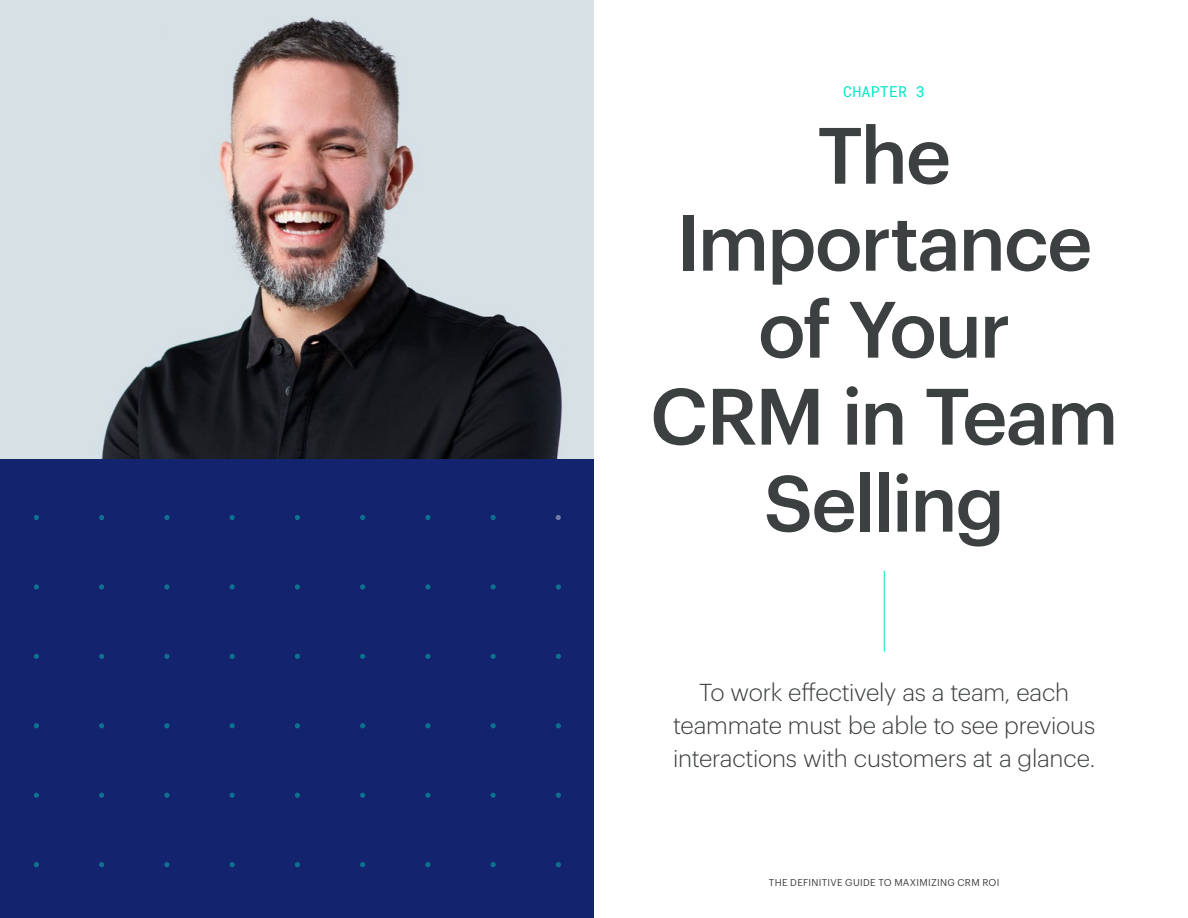
<style>
.page{position:relative;width:1188px;height:918px;background:#fff}
.page>*{position:absolute;margin:0;border:0;box-sizing:border-box;transform-origin:0 0}
.t1{font:500 78px/87px "Graphik";letter-spacing:-.03em;color:#3d4040;text-align:center}
.t2{font:300 24px/33px "Graphik";letter-spacing:-.01em;color:#3d4040;text-align:center}
.t3{font:15px "Roboto Mono";letter-spacing:.01em;color:#00e6c3}
.t4{font:9.75px "Graphik";letter-spacing:.03em;color:#3d4040}
</style>
<div class="page">
<img style="left:0;top:0;width:594px;height:459px">
<hr style="left:884px;top:571px;width:1px;height:81px;background:#00e6c3">
<div style="left:0;top:459px;width:594px;height:459px;background:#14236e"></div>
<svg style="left:34px;top:515px;width:5px;height:5px"></svg>
<svg style="left:34px;top:584px;width:5px;height:6px"></svg>
<svg style="left:34px;top:654px;width:5px;height:5px"></svg>
<svg style="left:34px;top:723px;width:5px;height:5px"></svg>
<svg style="left:34px;top:793px;width:5px;height:5px"></svg>
<svg style="left:34px;top:862px;width:5px;height:5px"></svg>
<svg style="left:99px;top:515px;width:5px;height:5px"></svg>
<svg style="left:99px;top:584px;width:5px;height:6px"></svg>
<svg style="left:99px;top:654px;width:5px;height:5px"></svg>
<svg style="left:99px;top:723px;width:5px;height:5px"></svg>
<svg style="left:99px;top:793px;width:5px;height:5px"></svg>
<svg style="left:99px;top:862px;width:5px;height:5px"></svg>
<svg style="left:164px;top:515px;width:6px;height:5px"></svg>
<svg style="left:164px;top:584px;width:6px;height:6px"></svg>
<svg style="left:164px;top:654px;width:6px;height:5px"></svg>
<svg style="left:164px;top:723px;width:6px;height:5px"></svg>
<svg style="left:164px;top:793px;width:6px;height:5px"></svg>
<svg style="left:164px;top:862px;width:6px;height:5px"></svg>
<svg style="left:230px;top:515px;width:5px;height:5px"></svg>
<svg style="left:230px;top:584px;width:5px;height:6px"></svg>
<svg style="left:230px;top:654px;width:5px;height:5px"></svg>
<svg style="left:230px;top:723px;width:5px;height:5px"></svg>
<svg style="left:230px;top:793px;width:5px;height:5px"></svg>
<svg style="left:230px;top:862px;width:5px;height:5px"></svg>
<svg style="left:295px;top:515px;width:5px;height:5px"></svg>
<svg style="left:295px;top:584px;width:5px;height:6px"></svg>
<svg style="left:295px;top:654px;width:5px;height:5px"></svg>
<svg style="left:295px;top:723px;width:5px;height:5px"></svg>
<svg style="left:295px;top:793px;width:5px;height:5px"></svg>
<svg style="left:295px;top:862px;width:5px;height:5px"></svg>
<svg style="left:360px;top:515px;width:5px;height:5px"></svg>
<svg style="left:360px;top:584px;width:5px;height:6px"></svg>
<svg style="left:360px;top:654px;width:5px;height:5px"></svg>
<svg style="left:360px;top:723px;width:5px;height:5px"></svg>
<svg style="left:360px;top:793px;width:5px;height:5px"></svg>
<svg style="left:360px;top:862px;width:5px;height:5px"></svg>
<svg style="left:425px;top:515px;width:6px;height:5px"></svg>
<svg style="left:425px;top:584px;width:6px;height:6px"></svg>
<svg style="left:425px;top:654px;width:6px;height:5px"></svg>
<svg style="left:425px;top:723px;width:6px;height:5px"></svg>
<svg style="left:425px;top:793px;width:6px;height:5px"></svg>
<svg style="left:425px;top:862px;width:6px;height:5px"></svg>
<svg style="left:491px;top:515px;width:5px;height:5px"></svg>
<svg style="left:491px;top:584px;width:5px;height:6px"></svg>
<svg style="left:491px;top:654px;width:5px;height:5px"></svg>
<svg style="left:491px;top:723px;width:5px;height:5px"></svg>
<svg style="left:491px;top:793px;width:5px;height:5px"></svg>
<svg style="left:491px;top:862px;width:5px;height:5px"></svg>
<svg style="left:556px;top:584px;width:5px;height:6px"></svg>
<svg style="left:556px;top:654px;width:5px;height:5px"></svg>
<svg style="left:556px;top:723px;width:5px;height:5px"></svg>
<svg style="left:556px;top:793px;width:5px;height:5px"></svg>
<svg style="left:556px;top:862px;width:5px;height:5px"></svg>
<svg style="left:556px;top:515px;width:5px;height:5px"></svg>
<p class="t3" style="left:843px;top:81px;width:84px">CHAPTER 3</p>
<h1 class="t1" style="left:650px;top:105px;width:470px">The<br>Importance of Your<br>CRM in Team<br>Selling</h1>
<p class="t2" style="left:673px;top:674px;width:423px">To work effectively as a team, each teammate must be able to see previous interactions with customers at a glance.</p>
<p class="t4" style="left:769px;top:875px;width:232px">THE DEFINITIVE GUIDE TO MAXIMIZING CRM ROI</p>
</div>
